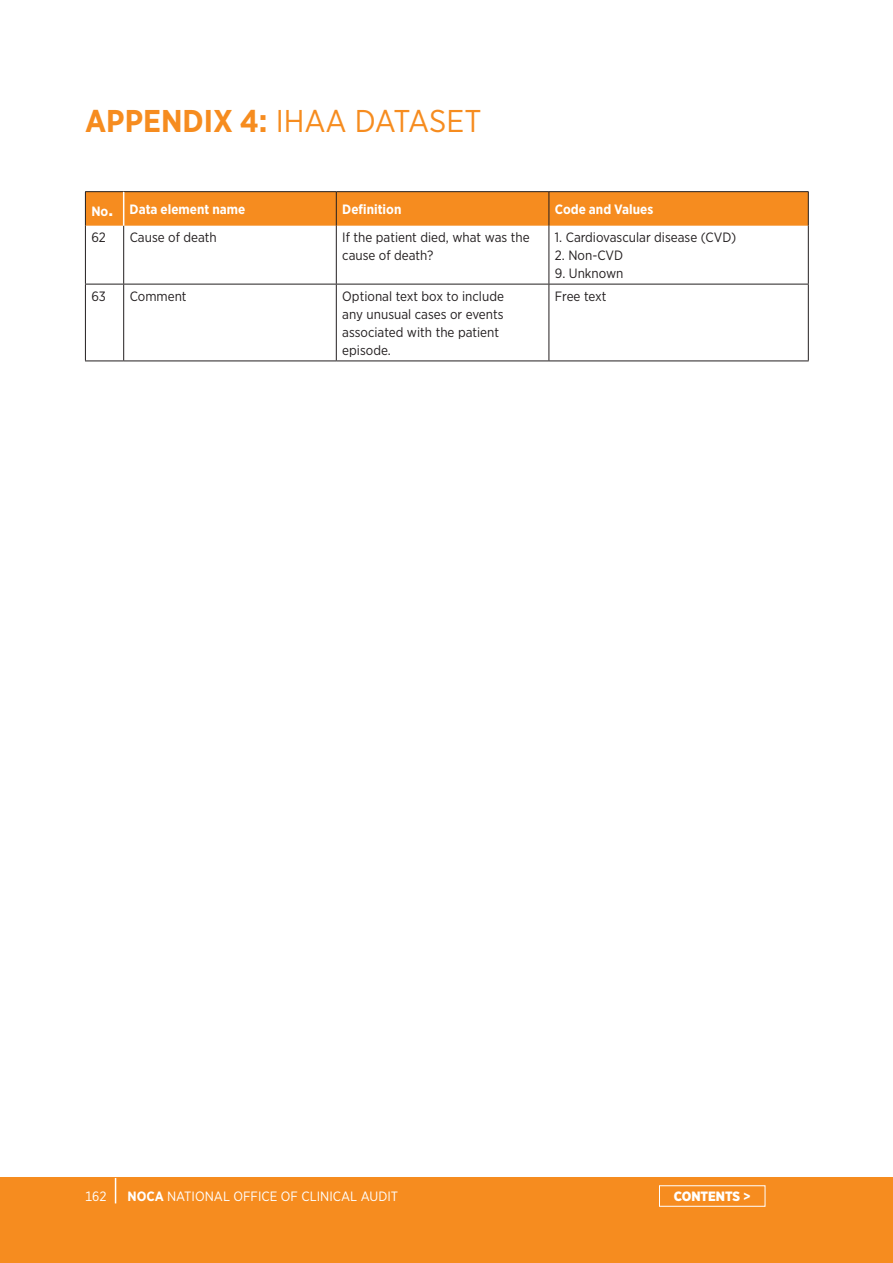
<style>
.page{position:relative;width:893px;height:1263px;background:#fff}
.page>*{position:absolute;margin:0;border:0;box-sizing:border-box;transform-origin:0 0}
.t1{font:31.5px "Gotham Narrow";letter-spacing:-.005em;color:#f68c1f}
.t2{font:13.5px/18px "Gotham Narrow";color:#231f20}
.t3{font:700 13.5px "Gotham Narrow";color:#fff}
.t4{font:13.5px "Gotham Narrow";color:#fff}
.t5{font:900 13.5px "Gotham Narrow";color:#fff}
.s1{font-weight:700}
.s2{font-size:18px}
</style>
<div class="page">
<div style="left:0;top:1178px;width:893px;height:85px;background:#f68c1f"></div>
<svg style="left:115px;top:1178px;width:1px;height:25px"></svg>
<div style="left:86px;top:192px;width:722px;height:34px;background:#f68c1f"></div>
<hr style="left:85px;top:226px;width:1px;height:58px;background:#231f20">
<hr style="left:85px;top:284px;width:39px;height:1px;background:#231f20">
<hr style="left:85px;top:284px;width:1px;height:77px;background:#231f20">
<hr style="left:124px;top:284px;width:212px;height:1px;background:#231f20">
<hr style="left:123px;top:284px;width:1px;height:77px;background:#231f20">
<hr style="left:336px;top:284px;width:213px;height:1px;background:#231f20">
<hr style="left:336px;top:284px;width:1px;height:77px;background:#231f20">
<hr style="left:549px;top:284px;width:260px;height:1px;background:#231f20">
<hr style="left:549px;top:284px;width:1px;height:77px;background:#231f20">
<hr style="left:808px;top:284px;width:1px;height:77px;background:#231f20">
<hr style="left:85px;top:361px;width:39px;height:1px;background:#231f20">
<hr style="left:124px;top:361px;width:212px;height:1px;background:#231f20">
<hr style="left:336px;top:361px;width:213px;height:1px;background:#231f20">
<hr style="left:549px;top:361px;width:260px;height:1px;background:#231f20">
<hr style="left:123px;top:226px;width:1px;height:58px;background:#231f20">
<hr style="left:336px;top:226px;width:1px;height:58px;background:#231f20">
<hr style="left:549px;top:226px;width:1px;height:58px;background:#231f20">
<hr style="left:808px;top:226px;width:1px;height:58px;background:#231f20">
<hr style="left:85px;top:191px;width:39px;height:1px;background:#231f20">
<hr style="left:85px;top:192px;width:1px;height:34px;background:#231f20">
<hr style="left:124px;top:191px;width:212px;height:1px;background:#231f20">
<hr style="left:336px;top:191px;width:213px;height:1px;background:#231f20">
<hr style="left:336px;top:192px;width:1px;height:34px;background:#231f20">
<hr style="left:549px;top:191px;width:260px;height:1px;background:#231f20">
<hr style="left:549px;top:192px;width:1px;height:34px;background:#231f20">
<hr style="left:808px;top:192px;width:1px;height:34px;background:#231f20">
<hr style="left:123px;top:192px;width:1px;height:34px;background:#fff">
<div style="left:659px;top:1185px;width:106px;height:21px;border:1px solid #fff"></div>
<h1 class="t1" style="left:85px;top:101px;width:398px"><span class="s1">APPENDIX 4:</span> IHAA DATASET</h1>
<p class="t3" style="left:91px;top:201px;width:155px">No<span class="s2">.</span> Data element name</p>
<p class="t3" style="left:342px;top:201px;width:61px">Definition</p>
<p class="t3" style="left:555px;top:201px;width:100px">Code and Values</p>
<p class="t2" style="left:91px;top:228px;width:16px">62</p>
<p class="t2" style="left:130px;top:228px;width:89px">Cause of death</p>
<p class="t2" style="left:342px;top:228px;width:189px">If the patient died, what was the cause of death?</p>
<p class="t2" style="left:555px;top:228px;width:183px">1. Cardiovascular disease (CVD)</p>
<p class="t2" style="left:555px;top:246px;width:70px">2. Non-CVD</p>
<p class="t2" style="left:555px;top:264px;width:70px">9. Unknown</p>
<p class="t2" style="left:91px;top:287px;width:16px">63</p>
<p class="t2" style="left:130px;top:287px;width:58px">Comment</p>
<p class="t2" style="left:342px;top:287px;width:163px">Optional text box to include any unusual cases or events associated with the patient episode.</p>
<p class="t2" style="left:555px;top:287px;width:53px">Free text</p>
<p class="t4" style="left:85px;top:1188px;width:23px">162</p>
<p class="t4" style="left:128px;top:1188px;width:272px"><span class="s1">NOCA</span> NATIONAL OFFICE OF CLINICAL AUDIT</p>
<p class="t5" style="left:674px;top:1187px;width:79px">CONTENTS <span class="s1">&gt;</span></p>
</div>
